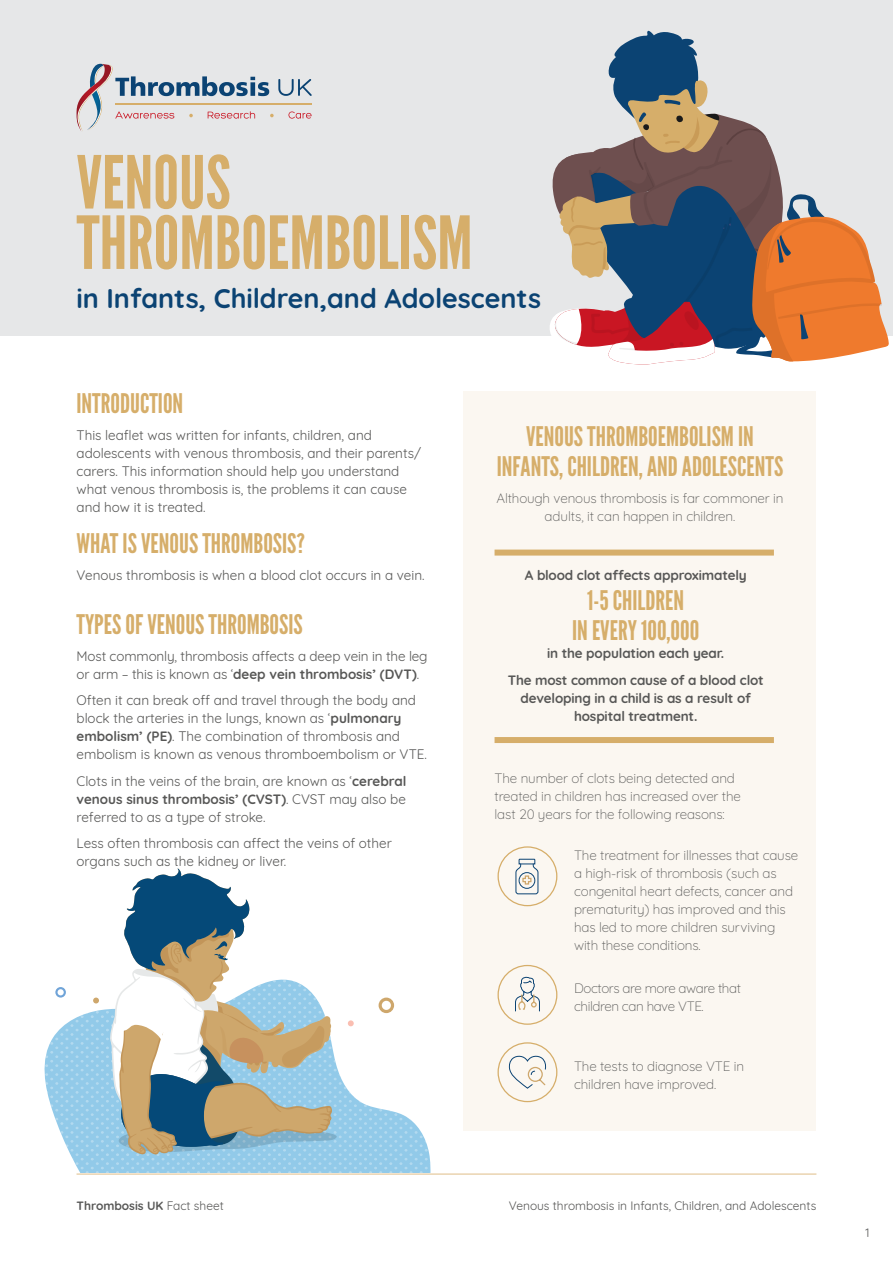
<style>
.page{position:relative;width:893px;height:1263px;background:#fff}
.page>*{position:absolute;margin:0;border:0;box-sizing:border-box;transform-origin:0 0}
.t1{font:72.9px/60.4px "League Gothic";color:#d6ae6a}
.t2{font:27px/30px "League Gothic";color:#d6ae6a;text-align:center}
.t3{font:700 27px "Quicksand";color:#0b4373}
.t4{font:13.5px/18px "Quicksand";color:#575756}
.t5{font:300 13.5px/18px "Quicksand";letter-spacing:-.01em;color:#575756}
.t6{font:700 13.5px/26.5px "Quicksand";letter-spacing:-.01em;color:#575756;text-align:center}
.t7{font:300 13.5px/18px "Quicksand";letter-spacing:-.03em;color:#575756}
.t8{font:12px "Quicksand";color:#575756}
.t9{font:700 12px "Quicksand";color:#575756}
.s1{font-weight:700}
.s2{font-weight:400}
</style>
<div class="page">
<div style="left:0;top:0;width:893px;height:336px;background:#e6e7e8"></div>
<svg style="left:76px;top:64px;width:236px;height:67px"></svg>
<hr style="left:77px;top:1174px;width:739px;height:1px;background:#dfbe88">
<div style="left:463px;top:391px;width:353px;height:740px;background:#fbf7f1"></div>
<div style="left:497px;top:1042px;width:60px;height:60px;border:1px solid #d6ae6a;border-radius:50%"></div>
<svg style="left:44px;top:868px;width:388px;height:307px"></svg>
<div style="left:495px;top:550px;width:279px;height:6px;background:#d6ae6a"></div>
<div style="left:495px;top:737px;width:279px;height:6px;background:#d6ae6a"></div>
<div style="left:497px;top:965px;width:60px;height:60px;border:1px solid #d6ae6a;border-radius:50%"></div>
<svg style="left:515px;top:976px;width:25px;height:36px"></svg>
<svg style="left:509px;top:1055px;width:38px;height:34px"></svg>
<div style="left:497px;top:846px;width:60px;height:60px;border:1px solid #d6ae6a;border-radius:50%"></div>
<svg style="left:515px;top:858px;width:24px;height:36px"></svg>
<svg style="left:550px;top:31px;width:339px;height:334px"></svg>
<h1 class="t1" style="left:77px;top:153px;width:397px">VENOUS<br>THROMBOEMBOLISM</h1>
<h2 class="t3" style="left:77px;top:276px;width:466px">in Infants, Children,and Adolescents</h2>
<h2 class="t2" style="left:77px;top:389px;width:108px">INTRODUCTION</h2>
<p class="t4" style="left:77px;top:425px;width:346px">This leaflet was written for infants, children, and adolescents with venous thrombosis, and their parents/ carers. This information should help you understand what venous thrombosis is, the problems it can cause and how it is treated.</p>
<h2 class="t2" style="left:77px;top:529px;width:230px">WHAT IS VENOUS THROMBOSIS?</h2>
<p class="t4" style="left:77px;top:565px;width:350px">Venous thrombosis is when a blood clot occurs in a vein.</p>
<h2 class="t2" style="left:77px;top:610px;width:228px">TYPES OF VENOUS THROMBOSIS</h2>
<p class="t4" style="left:77px;top:645px;width:352px">Most commonly, thrombosis affects a deep vein in the leg or arm – this is known as ‘<span class="s1">deep vein thrombosis’ (DVT)</span>.</p>
<p class="t4" style="left:77px;top:690px;width:352px">Often it can break off and travel through the body and block the arteries in the lungs, known as ‘<span class="s1">pulmonary embolism’ (PE)</span>. The combination of thrombosis and embolism is known as venous thromboembolism or VTE.</p>
<p class="t4" style="left:77px;top:770px;width:332px;text-align:justify">Clots in the veins of the brain, are known as ‘<span class="s1">cerebral venous sinus thrombosis’ (CVST)</span>. CVST may also be referred to as a type of stroke.</p>
<p class="t4" style="left:77px;top:833px;width:317px">Less often thrombosis can affect the veins of other organs such as the kidney or liver.</p>
<p class="t9" style="left:77px;top:1195px;width:149px">Thrombosis UK <span class="s2">Fact sheet</span></p>
<h2 class="t2" style="left:497px;top:422px;width:288px">VENOUS THROMBOEMBOLISM IN<br>INFANTS, CHILDREN, AND ADOLESCENTS</h2>
<p class="t5" style="left:496px;top:487px;width:289px;text-align:center">Although venous thrombosis is far commoner in adults, it can happen in children.</p>
<p class="t6" style="left:525px;top:561px;width:223px">A blood clot affects approximately</p>
<h2 class="t2" style="left:572px;top:586px;width:129px">1-5 CHILDREN<br>IN EVERY 100,000</h2>
<p class="t6" style="left:508px;top:639px;width:258px">in the population each year.<br>The most common cause of a blood clot</p>
<p class="t6" style="left:521px;top:688px;width:232px;line-height:18px">developing in a child is as a result of hospital treatment.</p>
<p class="t5" style="left:495px;top:767px;width:248px">The number of clots being detected and treated in children has increased over the last 20 years for the following reasons:</p>
<p class="t5" style="left:574px;top:845px;width:226px">The treatment for illnesses that cause a high-risk of thrombosis (such as congenital heart defects, cancer and prematurity) has improved and this has led to more children surviving with these conditions.</p>
<p class="t7" style="left:574px;top:978px;width:168px">Doctors are more aware that children can have VTE.</p>
<p class="t5" style="left:574px;top:1055px;width:172px">The tests to diagnose VTE in children have improved.</p>
<p class="t8" style="left:509px;top:1196px;width:309px">Venous thrombosis in Infants, Children, and Adolescents</p>
<p class="t8" style="left:866px;top:1223px;width:5px">1</p>
</div>
